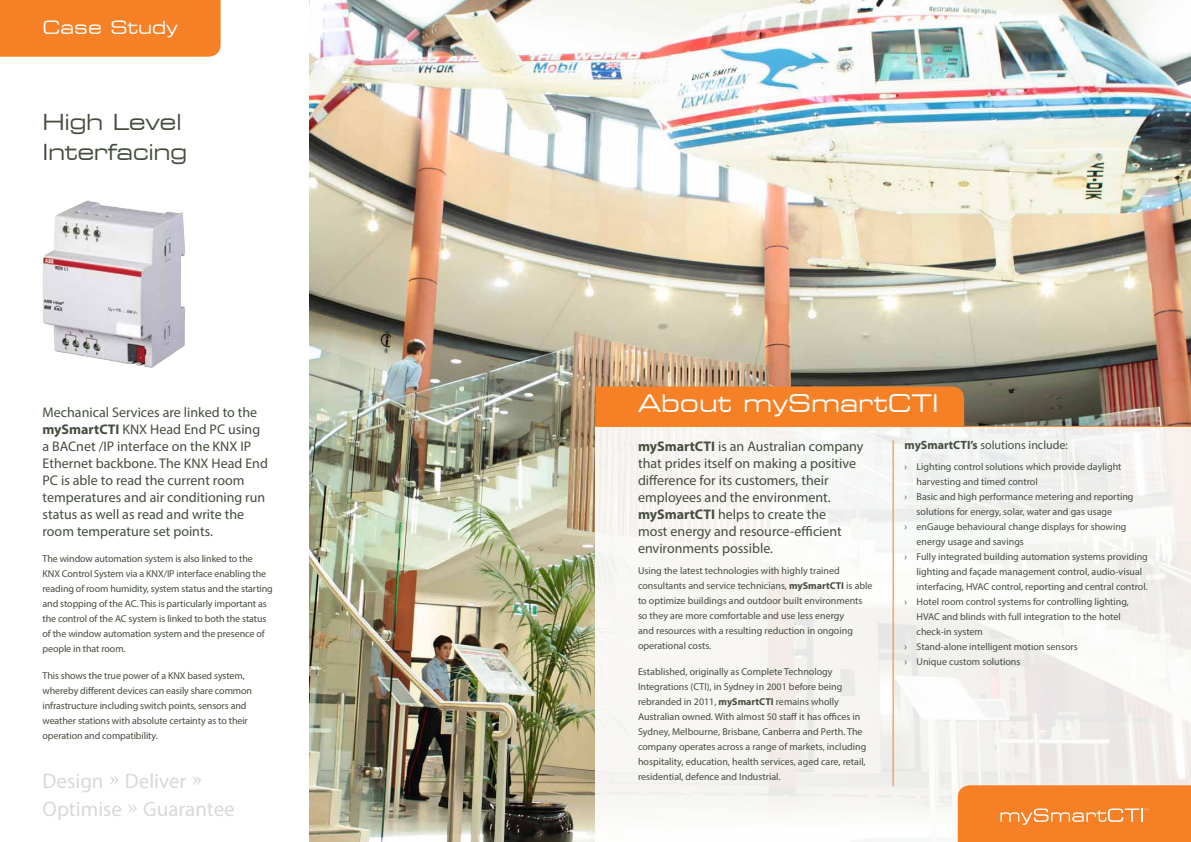
<style>
.page{position:relative;width:1191px;height:842px;background:#fff}
.page>*{position:absolute;margin:0;border:0;box-sizing:border-box;transform-origin:0 0}
.t1{font:expanded 24px "Square 721 BT";color:#fff}
.t2{font:expanded 22px/30px "Square 721 BT";letter-spacing:-.02em;color:#444d3e}
.t3{font:21px/28px "Myriad Pro";color:#d7d9da}
.t4{font:expanded 18px "Square 721 BT";color:#fff}
.t5{font:14px/17px "Myriad Pro";color:#444d3e}
.t6{font:12px "Myriad Pro";color:#444d3e}
.t7{font:10px/15px "Myriad Pro";color:#444d3e}
.s1{font-weight:700}
.s2{font-family:"Georgia"}
</style>
<div class="page">
<img style="left:309px;top:0;width:882px;height:842px">
<div style="left:595px;top:426px;width:596px;height:416px;background:#f6f5f2"></div>
<svg style="left:957px;top:785px;width:234px;height:57px;background:#f5852f"></svg>
<div style="left:0;top:0;width:221px;height:57px;background:#f58025"></div>
<hr style="left:595px;top:426px;width:596px;height:1px;background:#f58025">
<hr style="left:893px;top:440px;width:1px;height:346px;background:#f58025">
<div style="left:595px;top:386px;width:369px;height:40px;background:#f58025"></div>
<img style="left:42px;top:200px;width:143px;height:168px">
<h3 class="t4" style="left:43px;top:17px;width:137px">Case Study</h3>
<h2 class="t2" style="left:43px;top:107px;width:146px">High Level<br>Interfacing</h2>
<p class="t5" style="left:43px;top:404px;width:227px">Mechanical Services are linked to the <span class="s1">mySmartCTI</span> KNX Head End PC using a BACnet /IP interface on the KNX IP Ethernet backbone. The KNX Head End PC is able to read the current room temperatures and air conditioning run status as well as read and write the room temperature set points.</p>
<p class="t7" style="left:43px;top:551px;width:232px">The window automation system is also linked to the KNX Control System via a KNX/IP interface enabling the reading of room humidity, system status and the starting and stopping of the AC. This is particularly important as the control of the AC system is linked to both the status of the window automation system and the presence of people in that room.</p>
<p class="t7" style="left:43px;top:668px;width:211px">This shows the true power of a KNX based system, whereby different devices can easily share common infrastructure including switch points, sensors and weather stations with absolute certainty as to their operation and compatibility.</p>
<h3 class="t3" style="left:43px;top:767px;width:194px">Design <span class="s2">»</span> Deliver <span class="s2">»<br></span>Optimise <span class="s2">»</span> Guarantee</h3>
<h1 class="t1" style="left:638px;top:389px;width:302px">About mySmartCTI</h1>
<p class="t5" style="left:638px;top:437px;width:227px"><span class="s1">mySmartCTI</span> is an Australian company that prides itself on making a positive difference for its customers, their employees and the environment. <span class="s1">mySmartCTI</span> helps to create the<br>most energy and resource-efficient environments possible.</p>
<p class="t7" style="left:638px;top:562px;width:236px">Using the latest technologies with highly trained consultants and service technicians, <span class="s1">mySmartCTI</span> is able to optimize buildings and outdoor built environments so they are more comfortable and use less energy<br>and resources with a resulting reduction in ongoing operational costs.</p>
<p class="t7" style="left:638px;top:664px;width:230px">Established, originally as Complete Technology Integrations (CTI), in Sydney in 2001 before being rebranded in 2011, <span class="s1">mySmartCTI</span> remains wholly Australian owned. With almost 50 staff it has offices in Sydney, Melbourne, Brisbane, Canberra and Perth. The company operates across a range of markets, including hospitality, education, health services, aged care, retail, residential, defence and Industrial.</p>
<p class="t6" style="left:904px;top:438px;width:165px"><span class="s1">mySmartCTI’s</span> solutions include:</p>
<p class="t7" style="left:904px;top:459px;width:218px">› Lighting control solutions which provide daylight</p>
<p class="t7" style="left:916px;top:474px;width:123px">harvesting and timed control</p>
<p class="t7" style="left:904px;top:489px;width:230px">› Basic and high performance metering and reporting</p>
<p class="t7" style="left:916px;top:504px;width:197px">solutions for energy, solar, water and gas usage</p>
<p class="t7" style="left:904px;top:519px;width:223px">› enGauge behavioural change displays for showing</p>
<p class="t7" style="left:916px;top:534px;width:109px">energy usage and savings</p>
<p class="t7" style="left:904px;top:549px;width:245px">› Fully integrated building automation systems providing</p>
<p class="t7" style="left:916px;top:564px;width:227px">lighting and façade management control, audio-visual</p>
<p class="t7" style="left:916px;top:579px;width:233px">interfacing, HVAC control, reporting and central control.</p>
<p class="t7" style="left:904px;top:594px;width:226px">› Hotel room control systems for controlling lighting,</p>
<p class="t7" style="left:916px;top:609px;width:206px">HVAC and blinds with full integration to the hotel</p>
<p class="t7" style="left:916px;top:624px;width:68px">check-in system</p>
<p class="t7" style="left:904px;top:639px;width:175px">› Stand-alone intelligent motion sensors</p>
<p class="t7" style="left:904px;top:654px;width:117px">› Unique custom solutions</p>
</div>
